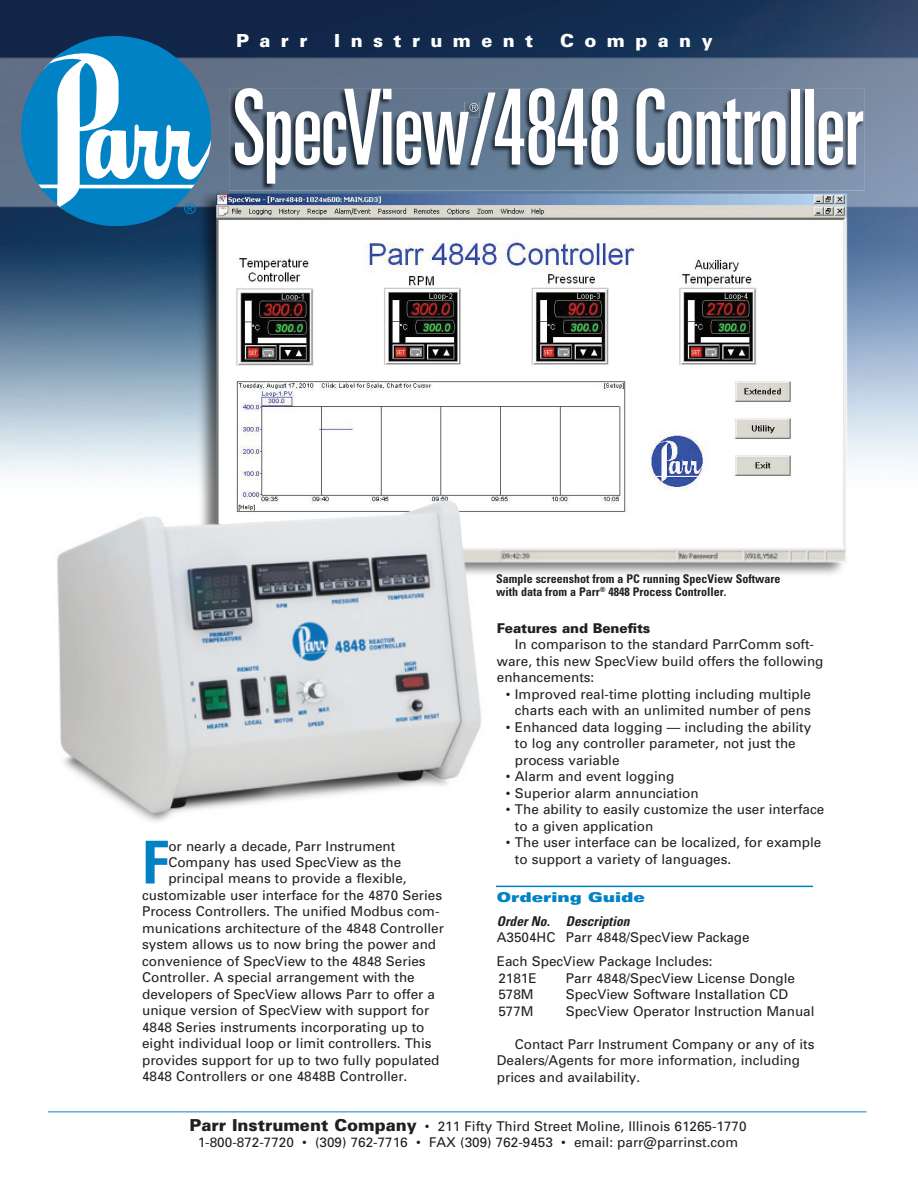
<style>
.page{position:relative;width:918px;height:1188px;background:#fff}
.page>*{position:absolute;margin:0;border:0;box-sizing:border-box;transform-origin:0 0}
.t1{font:ultra-condensed 105px "Univers";letter-spacing:-.01em;color:#fff;scale:.85 1}
.t2{font:700 condensed 59.25px "Univers";color:#0082c5}
.t3{font:900 18px "Univers";letter-spacing:.58em;color:#fff}
.t4{font:13.5px/16.5px "Univers";color:#231f20}
.t5{font:900 13.5px "Univers";letter-spacing:-.01em;color:#231f20}
.t6{font:italic 700 condensed 13.5px "Univers";color:#231f20}
.t7{font:900 expanded 13.5px "Univers";color:#0082c5}
.t8{font:700 condensed 12px/13.5px "Univers";color:#231f20}
.s1{font-size:99px}
.s2{font-weight:900;font-size:16.5px}
</style>
<div class="page">
<img style="left:0;top:0;width:918px;height:822px">
<svg style="left:21px;top:36px;width:190px;height:190px"></svg>
<img style="left:216px;top:194px;width:630px;height:352px">
<img style="left:229px;top:88px;width:635px;height:102px">
<img style="left:464px;top:102px;width:16px;height:15px">
<svg style="left:470px;top:103px;width:8px;height:9px"></svg>
<hr style="left:48px;top:1112px;width:819px;height:1px;background:#0082c5">
<hr style="left:496px;top:886px;width:317px;height:1px;background:#0082c5">
<h3 class="t3" style="left:236px;top:30px;width:73px">Parr</h3>
<h3 class="t3" style="left:334px;top:30px;width:200px">Instrument</h3>
<h3 class="t3" style="left:560px;top:30px;width:154px">Company</h3>
<h1 class="t1" style="left:233px;top:68px;width:743px">SpecView<span class="s1">/</span>4848 Controller</h1>
<p class="t8" style="left:496px;top:572px;width:286px">Sample screenshot from a PC running SpecView Software with data from a Parr<sup>®</sup> 4848 Process Controller.</p>
<p class="t5" style="left:497px;top:620px;width:155px">Features and Benefits</p>
<p class="t4" style="left:497px;top:636px;width:328px;text-indent:18px">In comparison to the standard ParrComm soft&shy;ware, this new SpecView build offers the following enhancements:</p>
<p class="t4" style="left:506px;top:685px;width:307px;text-align:right">• Improved real-time plotting including multiple charts each with an unlimited number of pens</p>
<p class="t4" style="left:515px;top:718px;width:298px;text-indent:-9px">• Enhanced data logging — including the ability to log any controller parameter, not just the process variable</p>
<p class="t4" style="left:506px;top:768px;width:170px">• Alarm and event logging</p>
<p class="t4" style="left:506px;top:784px;width:194px">• Superior alarm annunciation</p>
<p class="t4" style="left:515px;top:801px;width:311px;text-indent:-9px">• The ability to easily customize the user interface to a given application</p>
<p class="t4" style="left:515px;top:834px;width:308px;text-indent:-9px">• The user interface can be localized, for example to support a variety of languages.</p>
<p class="t7" style="left:497px;top:889px;width:149px">Ordering Guide</p>
<p class="t6" style="left:497px;top:913px;width:134px">Order No. Description</p>
<p class="t4" style="left:497px;top:925px;width:254px;line-height:24px">A3504HC Parr 4848/SpecView Package<br>Each SpecView Package Includes:</p>
<p class="t4" style="left:498px;top:970px;width:40px">2181E</p>
<p class="t4" style="left:566px;top:970px;width:231px">Parr 4848/SpecView License Dongle</p>
<p class="t4" style="left:498px;top:986px;width:37px">578M</p>
<p class="t4" style="left:566px;top:986px;width:224px">SpecView Software Installation CD</p>
<p class="t4" style="left:498px;top:1003px;width:37px">577M</p>
<p class="t4" style="left:566px;top:1003px;width:250px">SpecView Operator Instruction Manual</p>
<p class="t4" style="left:497px;top:1036px;width:319px;text-indent:18px">Contact Parr Instrument Company or any of its<br>Dealers/Agents for more information, including prices and availability.</p>
<p class="t4" style="left:189px;top:1118px;width:559px;text-align:center"><span class="s2">Parr Instrument Company</span> • 211 Fifty Third Street Moline, Illinois 61265-1770<br>1-800-872-7720 • (309) 762-7716 • FAX (309) 762-9453 • email: parr@parrinst.com</p>
<h2 class="t2" style="left:142px;top:826px;width:28px">F</h2>
<p class="t4" style="left:168px;top:837px;width:228px">or nearly a decade, Parr Instrument</p>
<p class="t4" style="left:168px;top:854px;width:234px">Company has used SpecView as the</p>
<p class="t4" style="left:168px;top:870px;width:240px">principal means to provide a flexible,</p>
<p class="t4" style="left:142px;top:887px;width:302px">customizable user interface for the 4870 Series</p>
<p class="t4" style="left:142px;top:903px;width:299px">Process Controllers. The unified Modbus com-</p>
<p class="t4" style="left:142px;top:920px;width:303px">munications architecture of the 4848 Controller</p>
<p class="t4" style="left:142px;top:936px;width:296px">system allows us to now bring the power and</p>
<p class="t4" style="left:142px;top:953px;width:285px">convenience of SpecView to the 4848 Series</p>
<p class="t4" style="left:142px;top:969px;width:274px">Controller. A special arrangement with the</p>
<p class="t4" style="left:142px;top:986px;width:294px">developers of SpecView allows Parr to offer a</p>
<p class="t4" style="left:142px;top:1002px;width:289px">unique version of SpecView with support for</p>
<p class="t4" style="left:142px;top:1019px;width:284px">4848 Series instruments incorporating up to</p>
<p class="t4" style="left:142px;top:1035px;width:291px">eight individual loop or limit controllers. This</p>
<p class="t4" style="left:142px;top:1052px;width:299px">provides support for up to two fully populated</p>
<p class="t4" style="left:142px;top:1068px;width:267px">4848 Controllers or one 4848B Controller.</p>
</div>
